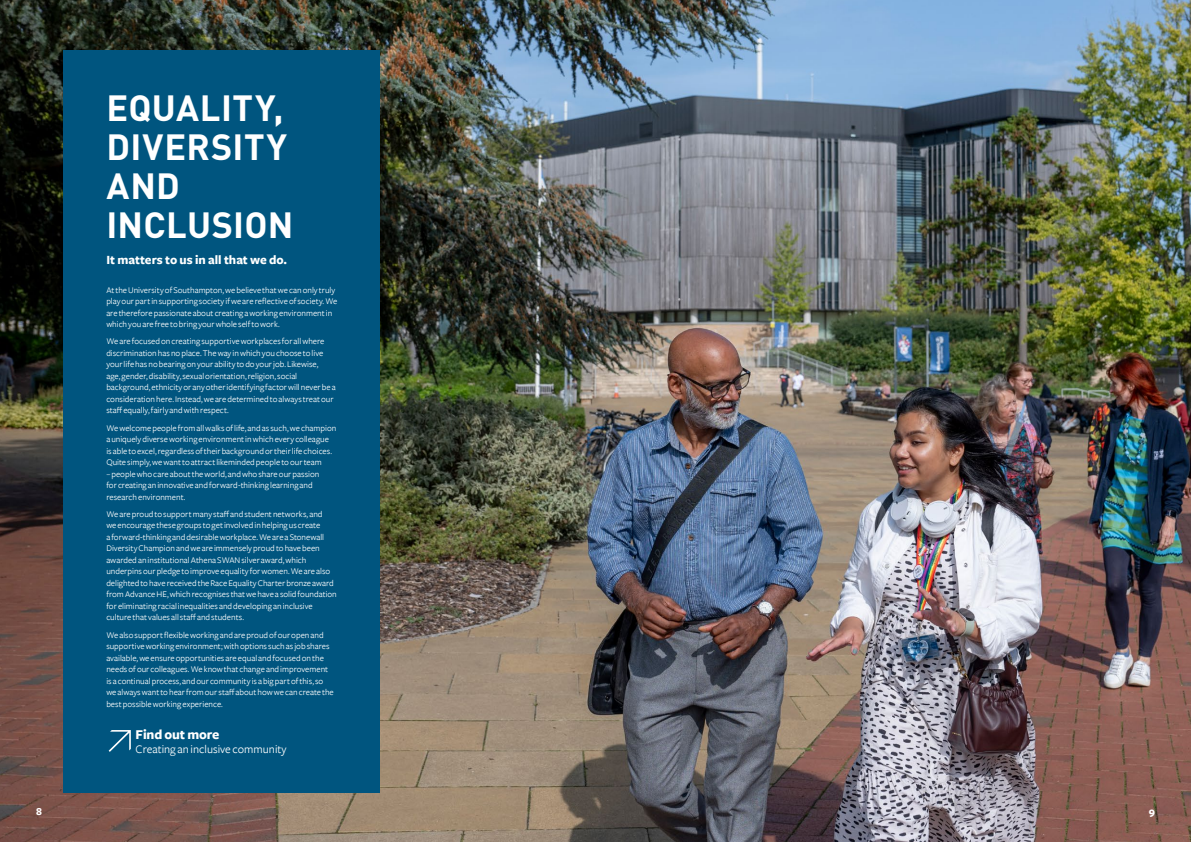
<style>
.page{position:relative;width:1191px;height:842px;background:#fff}
.page>*{position:absolute;margin:0;border:0;box-sizing:border-box;transform-origin:0 0}
._01_Header{font:700 36px/39px "DINOT";letter-spacing:.01em;color:#fff}
._02_Header{font:700 14px "Freight Sans";letter-spacing:-.01em;color:#fff}
._05_Introduction{font:700 13px "Freight Sans";color:#fff}
.t1{font:12px "Freight Sans";color:#fff}
.t2{font:700 11px "Freight Sans";color:#fff}
.Body_9pt__w{font:9px/11.5px "Freight Sans";color:#fff}
</style>
<div class="page">
<img style="left:0;top:0;width:1191px;height:842px">
<div style="left:64px;top:51px;width:316px;height:742px;background:#00557f"></div>
<svg style="left:109px;top:730px;width:22px;height:22px"></svg>
<p class="_01_Header" style="left:106px;top:87px;width:188px">EQUALITY,<br>DIVERSITY<br>AND<br>INCLUSION</p>
<p class="_05_Introduction" style="left:106px;top:253px;width:182px">It matters to us in all that we do.</p>
<p class="Body_9pt__w" style="left:106px;top:284px;width:232px">At the University of Southampton, we believe that we can only truly play our part in supporting society if we are reflective of society. We are therefore passionate about creating a working environment in which you are free to bring your whole self to work.</p>
<p class="Body_9pt__w" style="left:106px;top:336px;width:231px">We are focused on creating supportive workplaces for all where discrimination has no place. The way in which you choose to live your life has no bearing on your ability to do your job. Likewise,<br>age, gender, disability, sexual orientation, religion, social background, ethnicity or any other identifying factor will never be a consideration here. Instead, we are determined to always treat our staff equally, fairly and with respect.</p>
<p class="Body_9pt__w" style="left:106px;top:422px;width:231px">We welcome people from all walks of life, and as such, we champion a uniquely diverse working environment in which every colleague is able to excel, regardless of their background or their life choices.<br>Quite simply, we want to attract likeminded people to our team</p>
<p class="Body_9pt__w" style="left:106px;top:468px;width:214px">– people who care about the world, and who share our passion for creating an innovative and forward-thinking learning and researchenvironment.</p>
<p class="Body_9pt__w" style="left:106px;top:508px;width:232px">We are proud to support many staff and student networks, and<br>we encourage these groups to get involved in helping us create<br>a forward-thinking and desirable workplace. We are a Stonewall Diversity Champion and we are immensely proud to have been awarded an institutional Athena SWAN silver award, which underpins our pledge to improve equality for women. We are also delighted to have received the Race Equality Charter bronze award from Advance HE, which recognises that we have a solid foundation for eliminating racial inequalities and developing an inclusive culture that values all staff andstudents.</p>
<p class="Body_9pt__w" style="left:106px;top:629px;width:229px">We also support flexible working and are proud of our open and supportive working environment; with options such as job shares available, we ensure opportunities are equal and focused on the needs of our colleagues. We know that change and improvement is a continual process, and our community is a big part of this, so we always want to hear from our staff about how we can create the best possible working experience.</p>
<p class="_02_Header" style="left:136px;top:727px;width:85px">Find out more</p>
<p class="t1" style="left:136px;top:743px;width:152px">Creating an inclusive community</p>
<p class="t2" style="left:36px;top:806px;width:7px">8</p>
<p class="t2" style="left:1148px;top:806px;width:8px">9</p>
</div>
